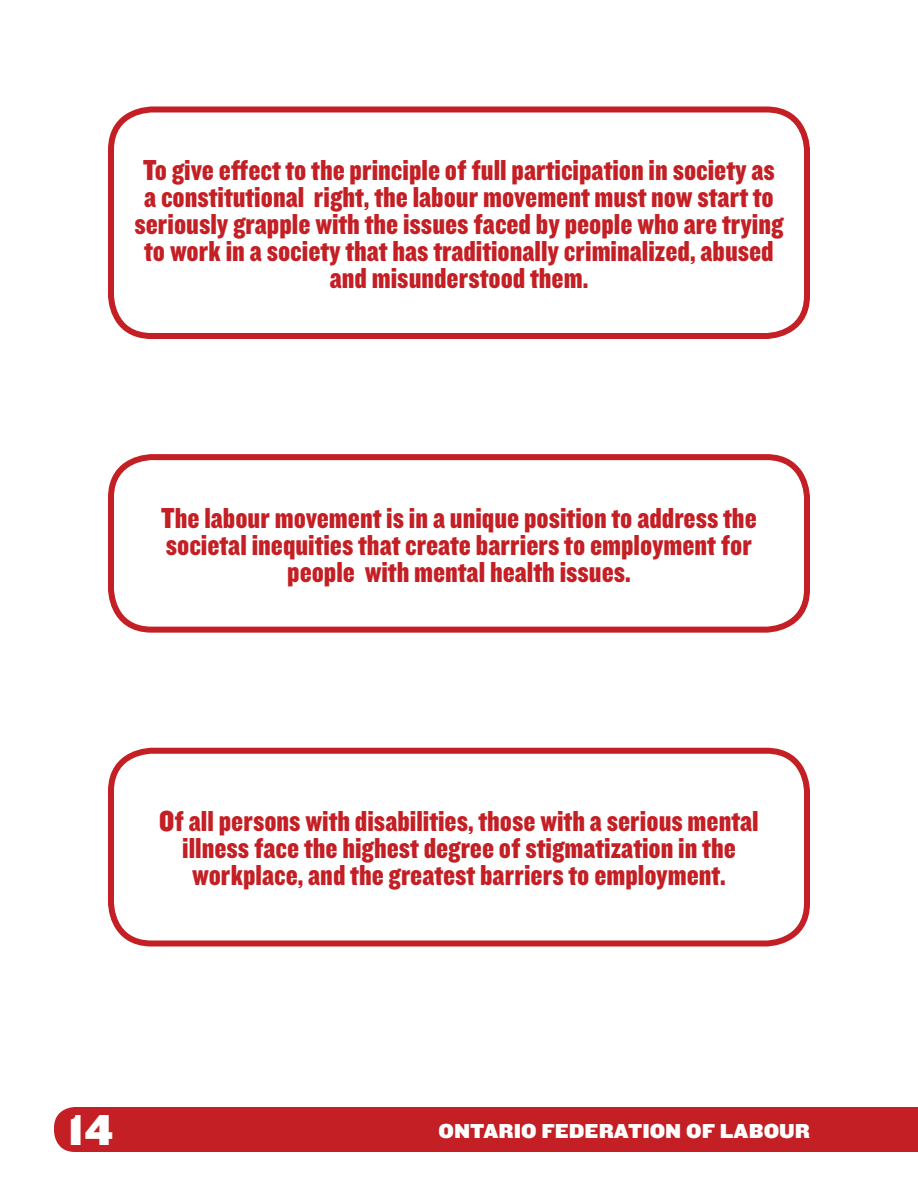
<style>
.page{position:relative;width:918px;height:1188px;background:#fff}
.page>*{position:absolute;margin:0;border:0;box-sizing:border-box;transform-origin:0 0}
.t1{font:45px "Knockout HTF72 Full Cruiserwt";color:#fff}
.t2{font:30px/27px "Knockout HTF70 Full Welterwt";color:#c31f24;text-align:center}
.t3{font:21px "Knockout HTF72 Full Cruiserwt";color:#fff}
</style>
<div class="page">
<div style="left:54px;top:1107px;width:864px;height:45px;background:#c31f24"></div>
<div style="left:108px;top:106px;width:702px;height:233px;border:6px solid #c31f24;border-radius:40px"></div>
<div style="left:108px;top:454px;width:702px;height:179px;border:6px solid #c31f24;border-radius:40px"></div>
<div style="left:108px;top:748px;width:702px;height:198px;border:6px solid #c31f24;border-radius:40px"></div>
<p class="t2" style="left:134px;top:157px;width:651px">To give effect to the principle of full participation in society as a constitutional right, the labour movement must now start to seriously grapple with the issues faced by people who are trying to work in a society that has traditionally criminalized, abused and misunderstood them.</p>
<p class="t2" style="left:161px;top:505px;width:597px">The labour movement is in a unique position to address the societal inequities that create barriers to employment for people with mental health issues.</p>
<p class="t2" style="left:159px;top:809px;width:601px">Of all persons with disabilities, those with a serious mental illness face the highest degree of stigmatization in the workplace, and the greatest barriers to employment.</p>
<h1 class="t1" style="left:68px;top:1106px;width:48px">14</h1>
<p class="t3" style="left:439px;top:1119px;width:373px">ONTARIO FEDERATION OF LABOUR</p>
</div>
